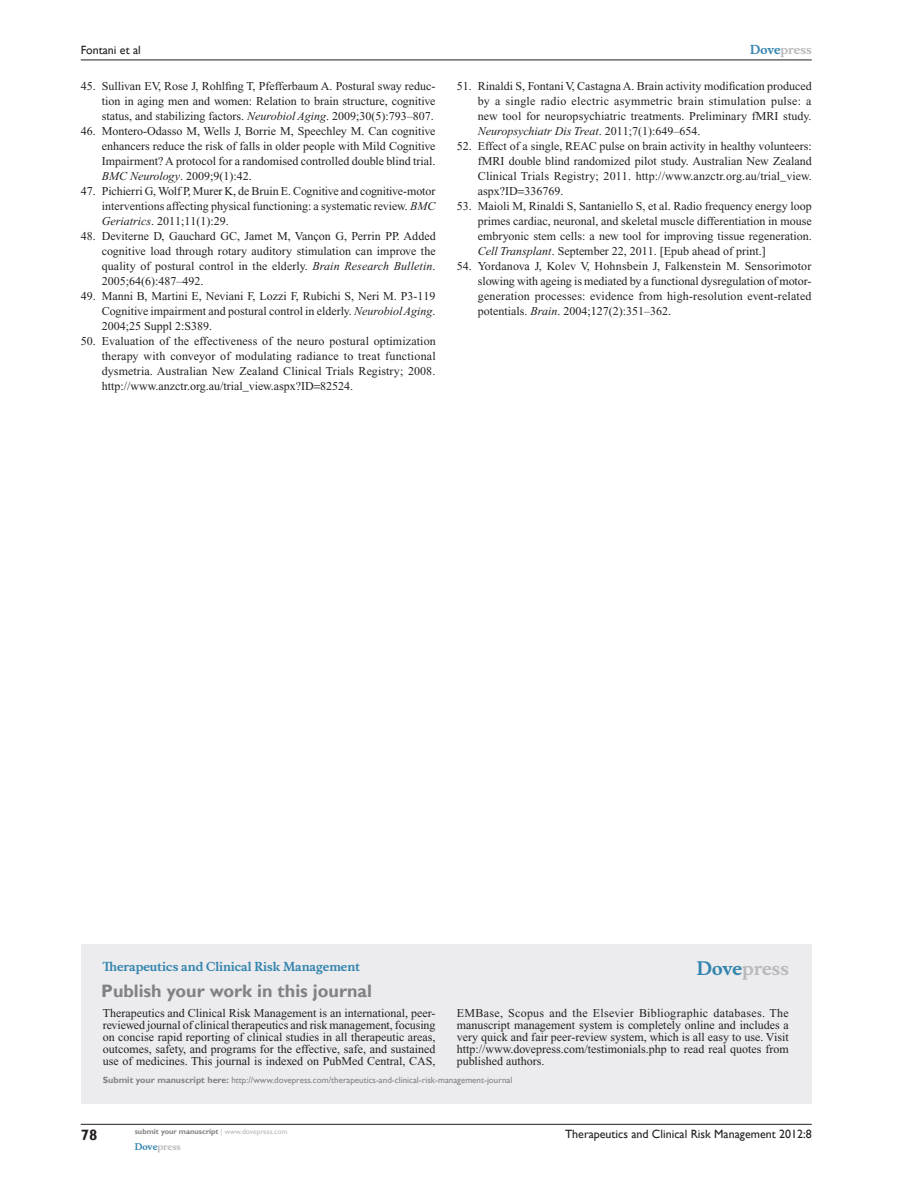
<style>
.page{position:relative;width:918px;height:1188px;background:#fff}
.page>*{position:absolute;margin:0;border:0;box-sizing:border-box;transform-origin:0 0}
.t1{font:700 18px "Gill Sans";color:#808285}
.t2{font:700 18px "Musee";color:#b8b9bc}
.t3{font:700 15px "Gill Sans";color:#231f20}
.t4{font:12px/15px "Times New Roman";color:#231f20;text-align:justify}
.t5{font:12px "Gill Sans";color:#231f20}
.t6{font:700 12px "Musee";color:#3485ae}
.t7{font:700 12px "Musee";color:#b8b9bc}
.t8{font:9px "Gill Sans";color:#808285}
.t9{font:700 9px "Musee";color:#b8b9bc}
.t10{font:700 7.5px "Gill Sans";color:#808285}
.s1{font-style:italic}
.s2{color:#3485ae}
.s3{font-weight:700}
.s4{font-weight:400;color:#b8b9bc}
</style>
<div class="page">
<div style="left:81px;top:944px;width:731px;height:159px;background:#ececee"></div>
<hr style="left:81px;top:1124px;width:731px;height:1px;background:#231f20">
<hr style="left:81px;top:60px;width:731px;height:1px;background:#231f20">
<p class="t5" style="left:81px;top:43px;width:61px">Fontani et al</p>
<p class="t4" style="left:102px;top:79px;width:335px;text-indent:-21px">45. Sullivan EV, Rose J, Rohlfing T, Pfefferbaum A. Postural sway reduc&shy;tion in aging men and women: Relation to brain structure, cognitive status, and stabilizing factors. <span class="s1">Neurobiol Aging</span>. 2009;30(5):793–807.</p>
<p class="t4" style="left:102px;top:124px;width:335px;text-indent:-21px">46. Montero-Odasso M, Wells J, Borrie M, Speechley M. Can cognitive enhancers reduce the risk of falls in older people with Mild Cognitive Impairment? A protocol for a randomised controlled double blind trial.<br><span class="s1">BMC Neurology</span>. 2009;9(1):42.</p>
<p class="t4" style="left:102px;top:184px;width:335px;text-indent:-21px">47. Pichierri G, Wolf P, Murer K, de Bruin E. Cognitive and cognitive-motor interventions affecting physical functioning: a systematic review. <span class="s1">BMC Geriatrics</span>. 2011;11(1):29.</p>
<p class="t4" style="left:102px;top:229px;width:335px;text-indent:-21px">48. Deviterne D, Gauchard GC, Jamet M, Vançon G, Perrin PP. Added cognitive load through rotary auditory stimulation can improve the quality of postural control in the elderly. <span class="s1">Brain Research Bulletin</span>.<br>2005;64(6):487–492.</p>
<p class="t4" style="left:102px;top:289px;width:335px;text-indent:-21px">49. Manni B, Martini E, Neviani F, Lozzi F, Rubichi S, Neri M. P3-119<br>Cognitive impairment and postural control in elderly. <span class="s1">Neurobiol Aging</span>.<br>2004;25 Suppl 2:S389.</p>
<p class="t4" style="left:102px;top:334px;width:336px;text-indent:-21px">50. Evaluation of the effectiveness of the neuro postural optimization therapy with conveyor of modulating radiance to treat functional dysmetria. Australian New Zealand Clinical Trials Registry; 2008. http://www.anzctr.org.au/trial_view.aspx?ID 82524.</p>
<p class="t7" style="left:750px;top:43px;width:63px"><span class="s2">Dove</span>press</p>
<p class="t4" style="left:478px;top:79px;width:335px;text-indent:-21px">51. Rinaldi S, Fontani V, Castagna A. Brain activity modification produced by a single radio electric asymmetric brain stimulation pulse: a new tool for neuropsychiatric treatments. Preliminary fMRI study.<br><span class="s1">Neuropsychiatr Dis Treat</span>. 2011;7(1):649–654.</p>
<p class="t4" style="left:478px;top:139px;width:335px;text-indent:-21px">52. Effect of a single, REAC pulse on brain activity in healthy volunteers: fMRI double blind randomized pilot study. Australian New Zealand Clinical Trials Registry; 2011. http://www.anzctr.org.au/trial_view. aspx?ID 336769.</p>
<p class="t4" style="left:478px;top:199px;width:335px;text-indent:-21px">53. Maioli M, Rinaldi S, Santaniello S, et al. Radio frequency energy loop primes cardiac, neuronal, and skeletal muscle differentiation in mouse embryonic stem cells: a new tool for improving tissue regeneration.<br><span class="s1">Cell Transplant</span>. September 22, 2011. [Epub ahead of print.]</p>
<p class="t4" style="left:478px;top:259px;width:335px;text-indent:-21px">54. Yordanova J, Kolev V, Hohnsbein J, Falkenstein M. Sensorimotor slowing with ageing is mediated by a functional dysregulation of motor&shy;generation processes: evidence from high-resolution event-related potentials. <span class="s1">Brain</span>. 2004;127(2):351–362.</p>
<p class="t6" style="left:103px;top:959px;width:259px">Therapeutics and Clinical Risk Management</p>
<h1 class="t1" style="left:101px;top:980px;width:272px">Publish your work in this journal</h1>
<h1 class="t2" style="left:697px;top:958px;width:94px"><span class="s2">Dove</span>press</h1>
<p class="t4" style="left:103px;top:1007px;width:334px;line-height:12px">Therapeutics and Clinical Risk Management is an international, peer&shy;reviewed journal of clinical therapeutics and risk management, focusing on concise rapid reporting of clinical studies in all therapeutic areas, outcomes, safety, and programs for the effective, safe, and sustained use of medicines. This journal is indexed on PubMed Central, CAS,</p>
<p class="t4" style="left:457px;top:1007px;width:333px;line-height:12px">EMBase, Scopus and the Elsevier Bibliographic databases. The manuscript management system is completely online and includes a very quick and fair peer-review system, which is all easy to use. Visit http://www.dovepress.com/testimonials.php to read real quotes from published authors.</p>
<p class="t8" style="left:103px;top:1075px;width:411px"><span class="s3">Submit your manuscript here:</span> http://www.dovepress.com/therapeutics-and-clinical-risk-management-journal</p>
<p class="t3" style="left:81px;top:1126px;width:18px">78</p>
<p class="t10" style="left:135px;top:1127px;width:154px">submit your manuscript <span class="s4">| www.dovepress.com</span></p>
<p class="t9" style="left:135px;top:1141px;width:48px"><span class="s2">Dove</span>press</p>
<p class="t5" style="left:565px;top:1126px;width:248px">Therapeutics and Clinical Risk Management 2012:8</p>
</div>
